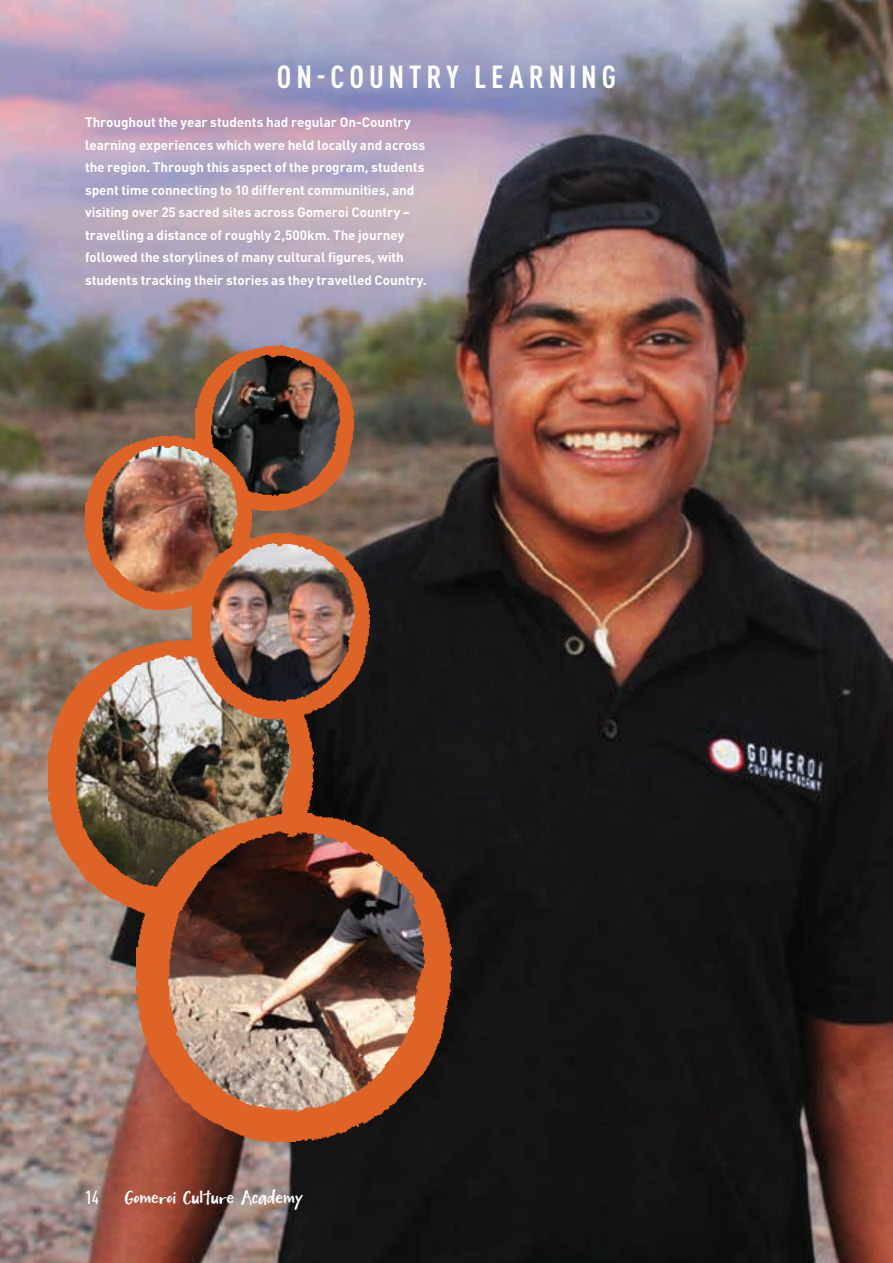
<style>
.page{position:relative;width:893px;height:1263px;background:#fff}
.page>*{position:absolute;margin:0;border:0;box-sizing:border-box;transform-origin:0 0}
.t1{font:700 condensed 31.5px "DIN Pro";letter-spacing:.155em;color:#fff}
.t2{font:500 condensed 18.75px "DIN Pro";color:#fff}
.t3{font:18px "Mightyto Save";letter-spacing:-.025em;color:#fff}
.t4{font:700 13.5px/22.5px "DIN Pro";letter-spacing:-.005em;color:#fff}
</style>
<div class="page">
<img style="left:0;top:0;width:893px;height:1263px">
<img style="left:48px;top:639px;width:265px;height:277px">
<img style="left:196px;top:346px;width:157px;height:164px">
<img style="left:85px;top:435px;width:167px;height:174px">
<img style="left:192px;top:533px;width:178px;height:185px">
<img style="left:136px;top:813px;width:315px;height:329px">
<h1 class="t1" style="left:277px;top:58px;width:341px">ON-COUNTRY LEARNING</h1>
<p class="t4" style="left:85px;top:111px;width:343px">Throughout the year students had regular On-Country learning experiences which were held locally and across the region. Through this aspect of the program, students spent time connecting to 10 different communities, and visiting over 25 sacred sites across Gomeroi Country – travelling a distance of roughly 2,500km. The journey followed the storylines of many cultural figures, with students tracking their stories as they travelled Country.</p>
<h2 class="t2" style="left:85px;top:1186px;width:15px">14</h2>
<h3 class="t3" style="left:124px;top:1188px;width:181px">Gomeroi Culture Academy</h3>
</div>
